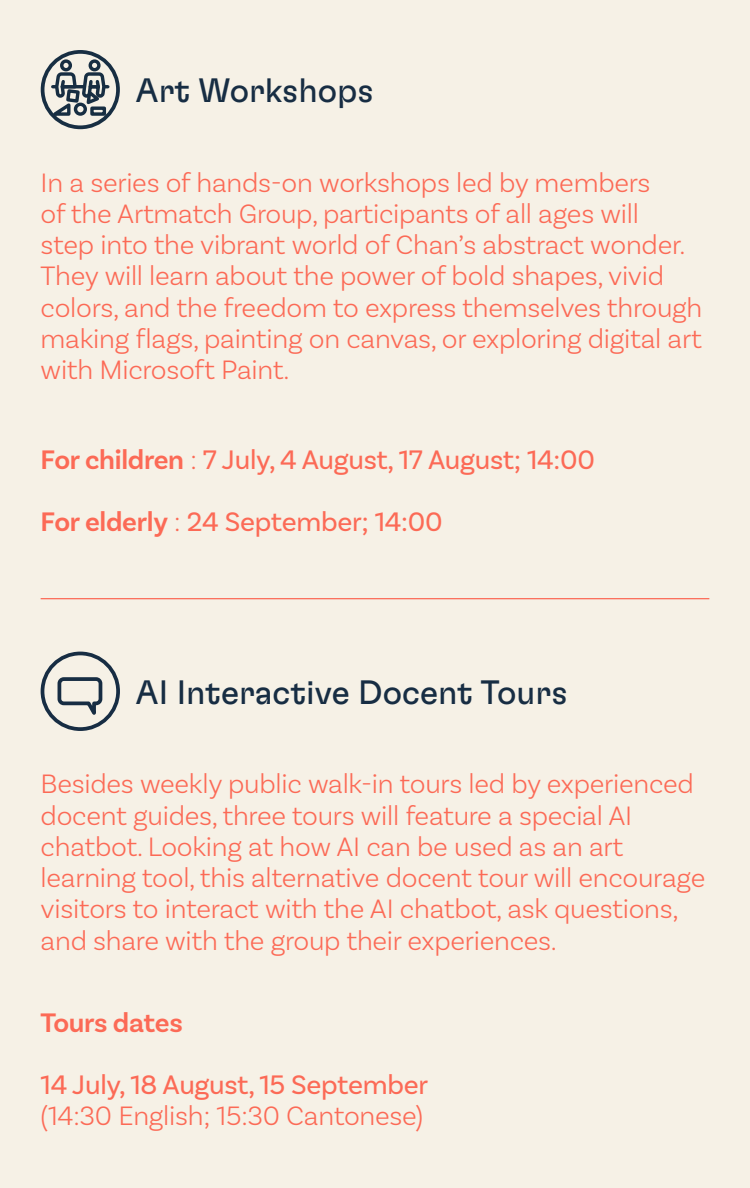
<style>
.page{position:relative;width:750px;height:1188px;background:#f6f1e6}
.page>*{position:absolute;margin:0;border:0;box-sizing:border-box;transform-origin:0 0}
.t1{font:33.75px "GT Flexa Trial";color:#172d43}
.t2{font:300 28.12px/31.2px "Basic Sans";letter-spacing:-.01em;color:#fc6a56}
.t3{font:28.12px "Basic Sans";letter-spacing:-.01em;color:#fc6a56}
.t4{font:600 28.12px "Basic Sans";letter-spacing:-.015em;color:#fc6a56}
.s1{font-weight:600}
.s2{font-weight:300}
</style>
<div class="page">
<div style="left:41px;top:50px;width:79px;height:79px;border:4px solid #172e42;border-radius:50%"></div>
<svg style="left:43px;top:58px;width:68px;height:59px"></svg>
<hr style="left:41px;top:598px;width:668px;height:1px;background:#fc6a56">
<svg style="left:40px;top:651px;width:80px;height:80px"></svg>
<p class="t1" style="left:136px;top:78px;width:240px">Art Workshops</p>
<p class="t2" style="left:41px;top:166px;width:663px">In a series of hands-on workshops led by members<br>of the Artmatch Group, participants of all ages will<br>step into the vibrant world of Chan’s abstract wonder.<br>They will learn about the power of bold shapes, vivid colors, and the freedom to express themselves through making flags, painting on canvas, or exploring digital art with Microsoft Paint.</p>
<p class="t3" style="left:41px;top:442px;width:556px"><span class="s1">For children</span> <span class="s2">:</span> 7 July, 4 August, 17 August; 14:00</p>
<p class="t3" style="left:41px;top:505px;width:403px"><span class="s1">For elderly</span> <span class="s2">:</span> 24 September; 14:00</p>
<p class="t1" style="left:136px;top:679px;width:434px">AI Interactive Docent Tours</p>
<p class="t2" style="left:41px;top:768px;width:666px">Besides weekly public walk-in tours led by experienced docent guides, three tours will feature a special AI chatbot. Looking at how AI can be used as an art learning tool, this alternative docent tour will encourage visitors to interact with the AI chatbot, ask questions, and share with the group their experiences.</p>
<p class="t4" style="left:41px;top:1005px;width:144px">Tours dates</p>
<p class="t3" style="left:41px;top:1068px;width:389px">14 July, 18 August, 15 September</p>
<p class="t2" style="left:41px;top:1100px;width:384px">(14:30 English; 15:30 Cantonese)</p>
</div>
